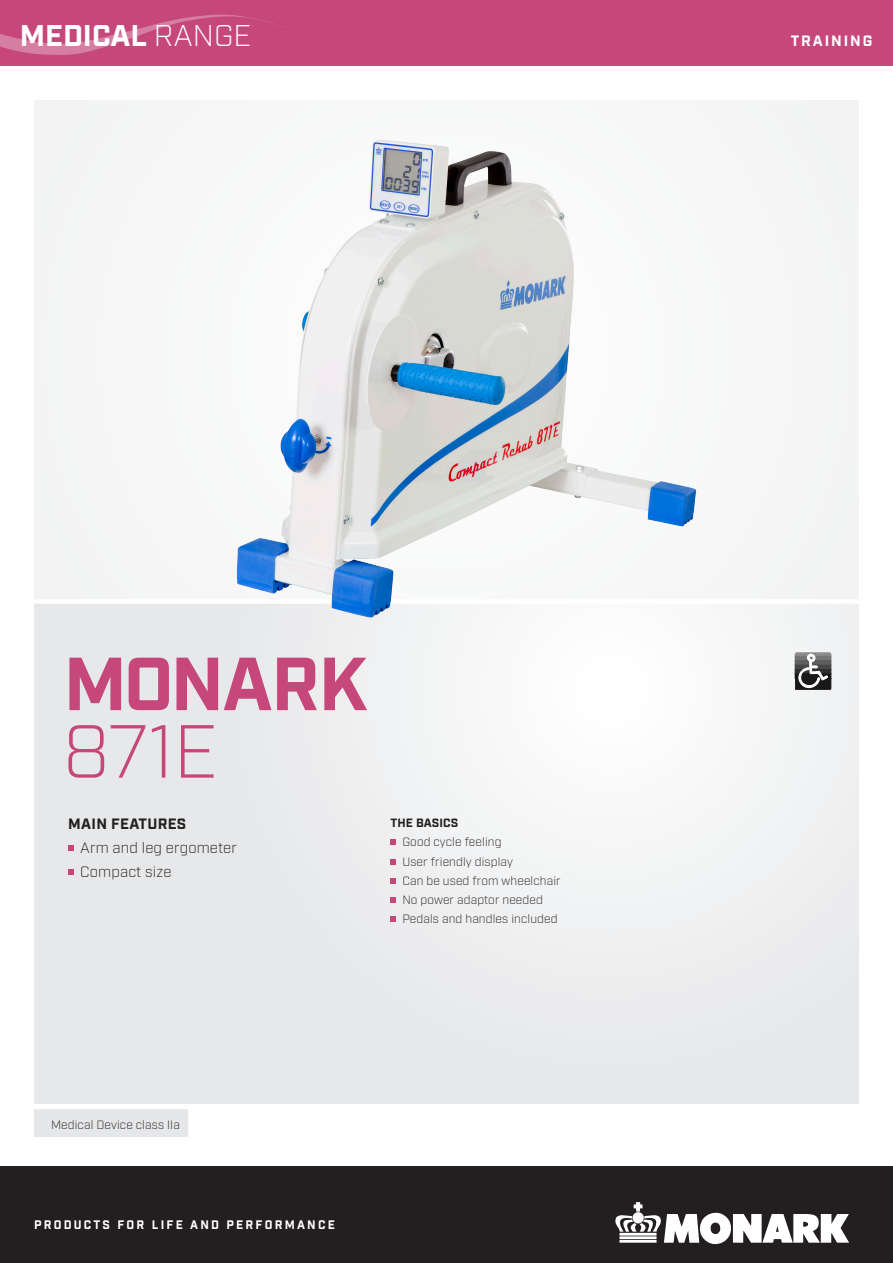
<style>
.page{position:relative;width:893px;height:1263px;background:#fff}
.page>*{position:absolute;margin:0;border:0;box-sizing:border-box;transform-origin:0 0}
.t1{font:700 75px/67.5px "Industry";letter-spacing:-.02em;color:#c6487b}
.t2{font:700 30px "Industry";color:#fff}
.Main_features{font:300 15px "Industry";letter-spacing:.01em;color:#231f20}
.Mellis{font:700 15px "Industry";letter-spacing:.02em;color:#231f20}
.Main_features-2{font:700 15px "Industry";letter-spacing:.125em;color:#fff}
.Features{font:300 12px "Industry";letter-spacing:.01em;color:#231f20}
.t3{font:12px "Industry Inc Base";letter-spacing:.185em;color:#fff}
.Mellis_2{font:700 12px "Industry";letter-spacing:.01em;color:#231f20}
.s1{font-weight:300}
</style>
<div class="page">
<div style="left:34px;top:100px;width:825px;height:504px;background:#f5f5f6"></div>
<div style="left:34px;top:601px;width:825px;height:502px;background:linear-gradient(to right,#e6e7e8,#f4f4f5)"></div>
<div style="left:0;top:0;width:893px;height:66px;background:#c6487b"></div>
<div style="left:0;top:1167px;width:893px;height:96px;background:#231f20"></div>
<svg style="left:68px;top:845px;width:6px;height:5px"></svg>
<svg style="left:68px;top:869px;width:6px;height:5px"></svg>
<svg style="left:390px;top:840px;width:6px;height:5px"></svg>
<svg style="left:390px;top:859px;width:6px;height:5px"></svg>
<svg style="left:390px;top:878px;width:6px;height:5px"></svg>
<svg style="left:390px;top:897px;width:6px;height:6px"></svg>
<svg style="left:390px;top:917px;width:6px;height:5px"></svg>
<div style="left:34px;top:1107px;width:154px;height:29px;background:#e6e7e9"></div>
<div style="left:0;top:599px;width:893px;height:5px;background:#fff"></div>
<hr style="left:0;top:1105px;width:893px;height:4px;background:#fff">
<svg style="left:0;top:14px;width:274px;height:41px"></svg>
<svg style="left:794px;top:652px;width:38px;height:38px"></svg>
<img style="left:189px;top:140px;width:515px;height:502px">
<svg style="left:615px;top:1202px;width:234px;height:42px"></svg>
<p class="t2" style="left:20px;top:17px;width:233px">MEDICAL <span class="s1">RANGE</span></p>
<p class="Main_features-2" style="left:791px;top:31px;width:83px">TRAINING</p>
<p class="t1" style="left:63px;top:654px;width:306px">MONARK<br><span class="s1">871E</span></p>
<p class="Mellis" style="left:68px;top:815px;width:120px">MAIN FEATURES</p>
<p class="Main_features" style="left:80px;top:839px;width:158px">Arm and leg ergometer</p>
<p class="Main_features" style="left:80px;top:863px;width:93px">Compact size</p>
<p class="Mellis_2" style="left:390px;top:816px;width:69px">THE BASICS</p>
<p class="Features" style="left:402px;top:835px;width:101px">Good cycle feeling</p>
<p class="Features" style="left:402px;top:854px;width:112px">User friendly display</p>
<p class="Features" style="left:402px;top:873px;width:160px">Can be used from wheelchair</p>
<p class="Features" style="left:402px;top:893px;width:142px">No power adaptor needed</p>
<p class="Features" style="left:402px;top:912px;width:157px">Pedals and handles included</p>
<p class="Features" style="left:51px;top:1117px;width:130px">Medical Device class IIa</p>
<p class="t3" style="left:34px;top:1218px;width:302px">PRODUCTS FOR LIFE AND PERFORMANCE</p>
</div>
